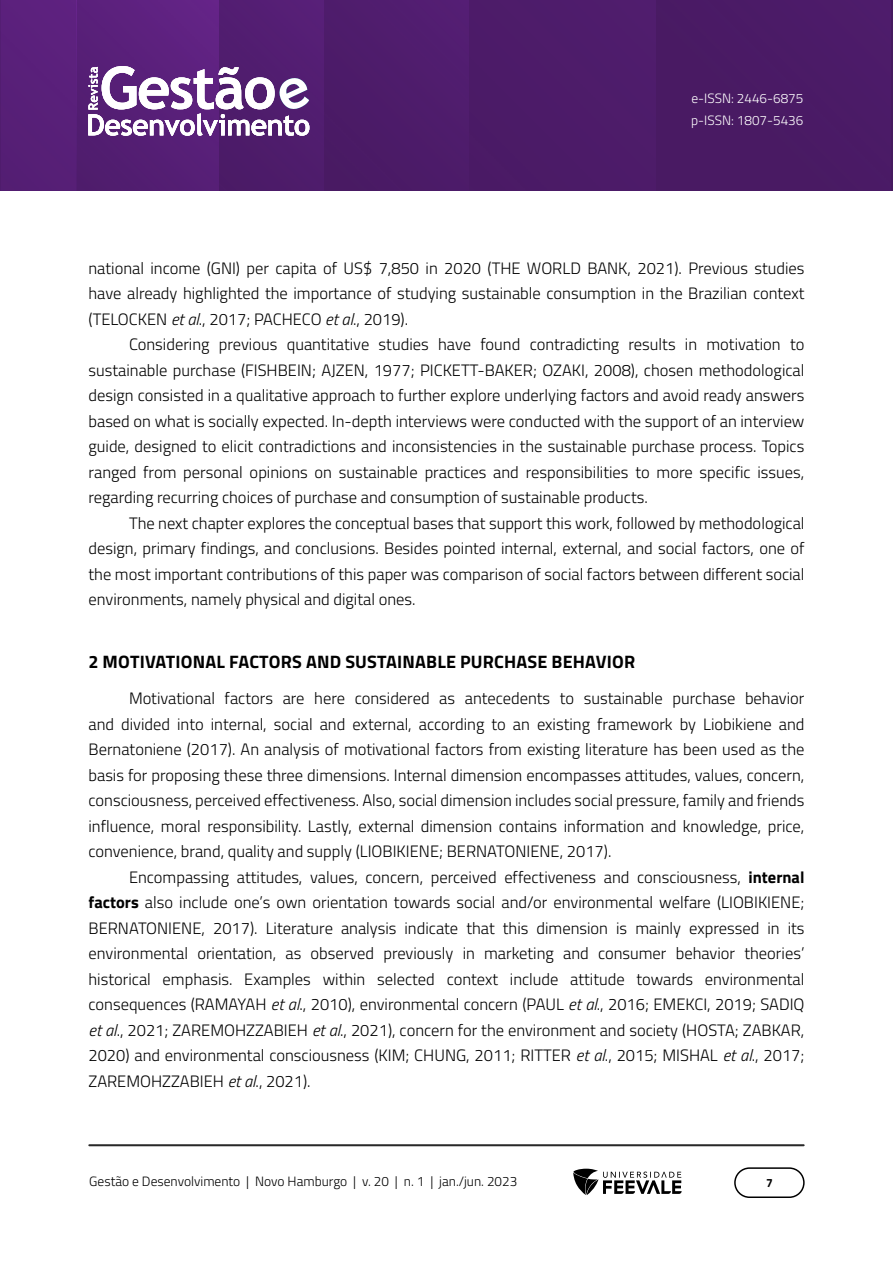
<style>
.page{position:relative;width:893px;height:1263px;background:#fff}
.page>*{position:absolute;margin:0;border:0;box-sizing:border-box;transform-origin:0 0}
.TITULO_1{font:700 18px "Titillium Web";letter-spacing:.01em;color:#000}
.Corpo_de_texto{font:300 16.5px/25.5px "Titillium Web";color:#000;text-align:justify}
.t1{font:300 13.5px "Titillium Web";color:#000}
.t2{font:300 13.5px/22.5px "Titillium Web";color:#fff}
.t3{font:700 12px "Titillium Web";color:#000}
.s1{font-style:italic}
.s2{font-weight:700}
</style>
<div class="page">
<img style="left:0;top:0;width:890px;height:191px">
<hr style="left:219px;top:0;width:1px;height:191px;background:#4f1d6d">
<img style="left:76px;top:0;width:1px;height:191px">
<hr style="left:657px;top:0;width:1px;height:191px;background:#491a63">
<hr style="left:89px;top:1144px;width:715px;height:2px;background:#282828">
<div style="left:734px;top:1167px;width:71px;height:31px;border:2px solid #000;border-radius:15px"></div>
<svg style="left:573px;top:1169px;width:109px;height:26px"></svg>
<svg style="left:88px;top:66px;width:221px;height:70px"></svg>
<p class="t2" style="left:691px;top:86px;width:114px">e-ISSN: 2446-6875 p-ISSN: 1807-5436</p>
<p class="Corpo_de_texto" style="left:88px;top:254px;width:717px">national income (GNI) per capita of US$ 7,850 in 2020 (THE WORLD BANK, 2021). Previous studies have already highlighted the importance of studying sustainable consumption in the Brazilian context (TELOCKEN <span class="s1">et al</span>., 2017; PACHECO <span class="s1">et al</span>., 2019).</p>
<p class="Corpo_de_texto" style="left:88px;top:331px;width:717px;text-indent:40px">Considering previous quantitative studies have found contradicting results in motivation to sustainable purchase (FISHBEIN; AJZEN, 1977; PICKETT-BAKER; OZAKI, 2008), chosen methodological design consisted in a qualitative approach to further explore underlying factors and avoid ready answers based on what is socially expected. In-depth interviews were conducted with the support of an interview guide, designed to elicit contradictions and inconsistencies in the sustainable purchase process. Topics ranged from personal opinions on sustainable practices and responsibilities to more specific issues, regarding recurring choices of purchase and consumption of sustainable products.</p>
<p class="Corpo_de_texto" style="left:88px;top:509px;width:717px;text-indent:40px">The next chapter explores the conceptual bases that support this work, followed by methodological design, primary findings, and conclusions. Besides pointed internal, external, and social factors, one of the most important contributions of this paper was comparison of social factors between different social environments, namely physical and digital ones.</p>
<p class="TITULO_1" style="left:88px;top:648px;width:548px">2 MOTIVATIONAL FACTORS AND SUSTAINABLE PURCHASE BEHAVIOR</p>
<p class="Corpo_de_texto" style="left:88px;top:685px;width:718px;text-indent:40px">Motivational factors are here considered as antecedents to sustainable purchase behavior and divided into internal, social and external, according to an existing framework by Liobikiene and Bernatoniene (2017). An analysis of motivational factors from existing literature has been used as the basis for proposing these three dimensions. Internal dimension encompasses attitudes, values, concern, consciousness, perceived effectiveness. Also, social dimension includes social pressure, family and friends influence, moral responsibility. Lastly, external dimension contains information and knowledge, price, convenience, brand, quality and supply (LIOBIKIENE; BERNATONIENE, 2017).</p>
<p class="Corpo_de_texto" style="left:88px;top:863px;width:717px;text-indent:40px">Encompassing attitudes, values, concern, perceived effectiveness and consciousness, <span class="s2">internal factors</span> also include one’s own orientation towards social and/or environmental welfare (LIOBIKIENE; BERNATONIENE, 2017). Literature analysis indicate that this dimension is mainly expressed in its environmental orientation, as observed previously in marketing and consumer behavior theories’ historical emphasis. Examples within selected context include attitude towards environmental consequences (RAMAYAH <span class="s1">et al</span>., 2010), environmental concern (PAUL <span class="s1">et al</span>., 2016; EMEKCI, 2019; SADIQ <span class="s1">et al</span>., 2021; ZAREMOHZZABIEH <span class="s1">et al</span>., 2021), concern for the environment and society (HOSTA; ZABKAR, 2020) and environmental consciousness (KIM; CHUNG, 2011; RITTER <span class="s1">et al</span>., 2015; MISHAL <span class="s1">et al</span>., 2017; ZAREMOHZZABIEH <span class="s1">et al</span>., 2021).</p>
<p class="t1" style="left:89px;top:1171px;width:429px">Gestão e Desenvolvimento | Novo Hamburgo | v. 20 | n. 1 | jan./jun. 2023</p>
<p class="t3" style="left:766px;top:1174px;width:8px">7</p>
</div>
